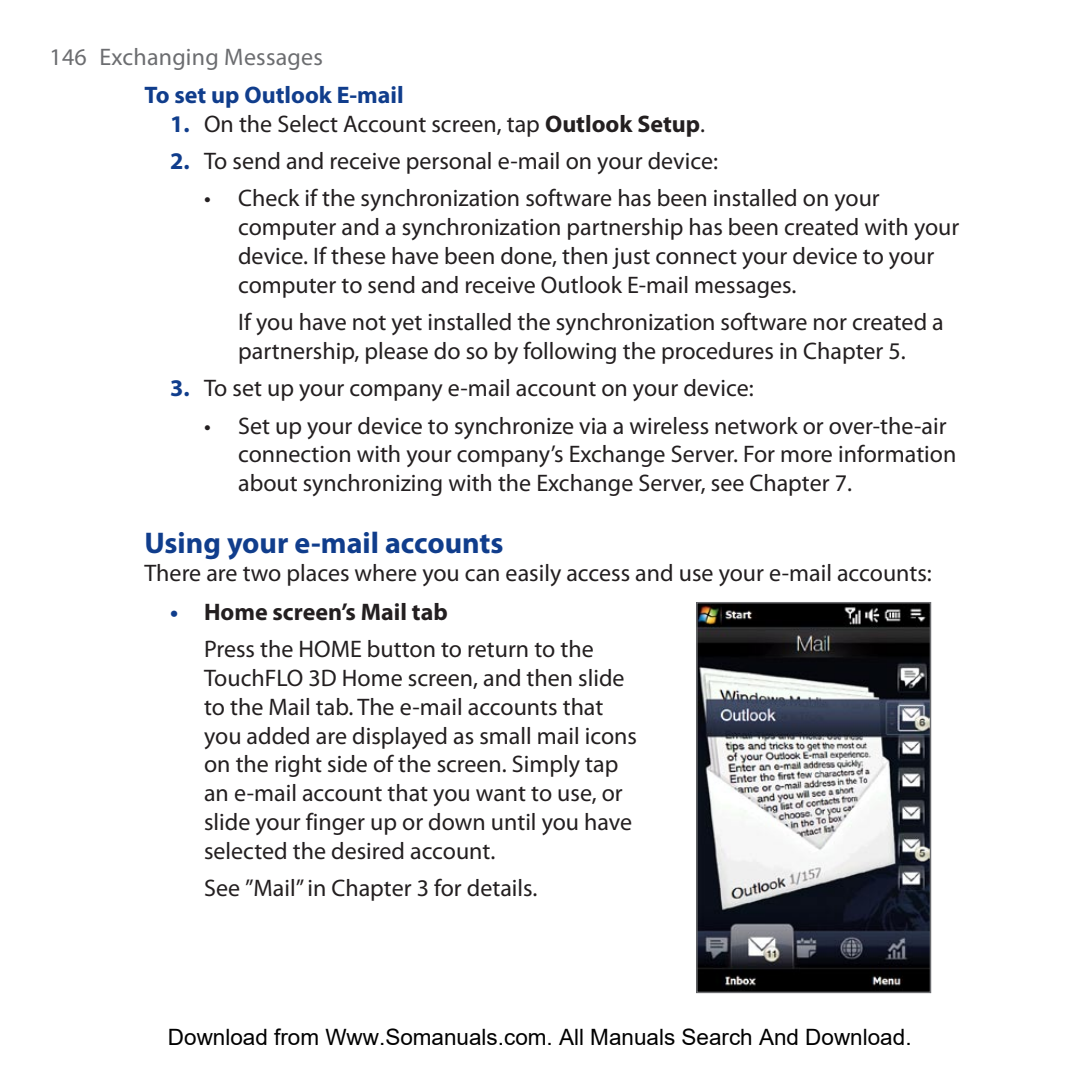
<style>
.page{position:relative;width:1080px;height:1080px;background:#fff}
.page>*{position:absolute;margin:0;border:0;box-sizing:border-box;transform-origin:0 0}
.idHeading3{font:700 30px "Myriad Pro";color:#103d8c}
.idBullet2_auto{font:24px/28.8px "Myriad Pro";color:#231f20}
.idBullet1_desc{font:24px/28.8px "Myriad Pro";color:#231f20}
.idSteps{font:24px "Myriad Pro";color:#231f20}
.idBullet2_desc{font:24px/28.8px "Myriad Pro";color:#231f20}
.idBodytext{font:24px "Myriad Pro";color:#231f20}
.t1{font:24px "Myriad Pro";letter-spacing:.01em;color:#6c6d70}
.idHeading4{font:700 24px "Myriad Pro";color:#103d8c}
.idBullet1_auto{font:700 24px "Myriad Pro";color:#231f20}
.t2{font:22.5px "Arial";color:#000}
.s1{font-weight:700;color:#103d8c}
.s2{font-weight:700}
</style>
<div class="page">
<img style="left:699px;top:605px;width:229px;height:385px">
<div style="left:696px;top:602px;width:235px;height:391px;border:2px solid #6c6d70"></div>
<p class="t1" style="left:50px;top:42px;width:275px">146 Exchanging Messages</p>
<p class="idHeading4" style="left:145px;top:79px;width:261px">To set up Outlook E-mail</p>
<p class="idSteps" style="left:170px;top:109px;width:537px"><span class="s1">1.</span> On the Select Account screen, tap <span class="s2">Outlook Setup</span>.</p>
<p class="idSteps" style="left:170px;top:146px;width:549px"><span class="s1">2.</span> To send and receive personal e-mail on your device:</p>
<p class="idBullet2_auto" style="left:238px;top:184px;width:723px">Check if the synchronization software has been installed on your computer and a synchronization partnership has been created with your device. If these have been done, then just connect your device to your computer to send and receive Outlook E-mail messages.</p>
<p class="idBullet2_desc" style="left:238px;top:307px;width:707px">If you have not yet installed the synchronization software nor created a partnership, please do so by following the procedures in Chapter 5.</p>
<p class="idSteps" style="left:170px;top:373px;width:585px"><span class="s1">3.</span> To set up your company e-mail account on your device:</p>
<p class="idBullet2_auto" style="left:238px;top:411px;width:720px">Set up your device to synchronize via a wireless network or over-the-air connection with your company’s Exchange Server. For more information about synchronizing with the Exchange Server, see Chapter 7.</p>
<p class="idHeading3" style="left:145px;top:523px;width:361px">Using your e-mail accounts</p>
<p class="idBodytext" style="left:145px;top:559px;width:789px">There are two places where you can easily access and use your e-mail accounts:</p>
<p class="idBullet1_auto" style="left:204px;top:596px;width:245px">Home screen’s Mail tab</p>
<p class="idBullet1_desc" style="left:204px;top:634px;width:435px">Press the HOME button to return to the TouchFLO 3D Home screen, and then slide to the Mail tab. The e-mail accounts that you added are displayed as small mail icons on the right side of the screen. Simply tap an e-mail account that you want to use, or slide your finger up or down until you have selected the desired account.</p>
<p class="idBullet1_desc" style="left:204px;top:873px;width:335px">See ”Mail” in Chapter 3 for details.</p>
<p class="idBullet1_desc" style="left:204px;top:184px;width:8px">•</p>
<p class="idBullet1_desc" style="left:204px;top:411px;width:8px">•</p>
<p class="idHeading4" style="left:170px;top:596px;width:10px">•</p>
<p class="t2" style="left:168px;top:1025px;width:745px">Download from Www.Somanuals.com. All Manuals Search And Download.</p>
</div>
